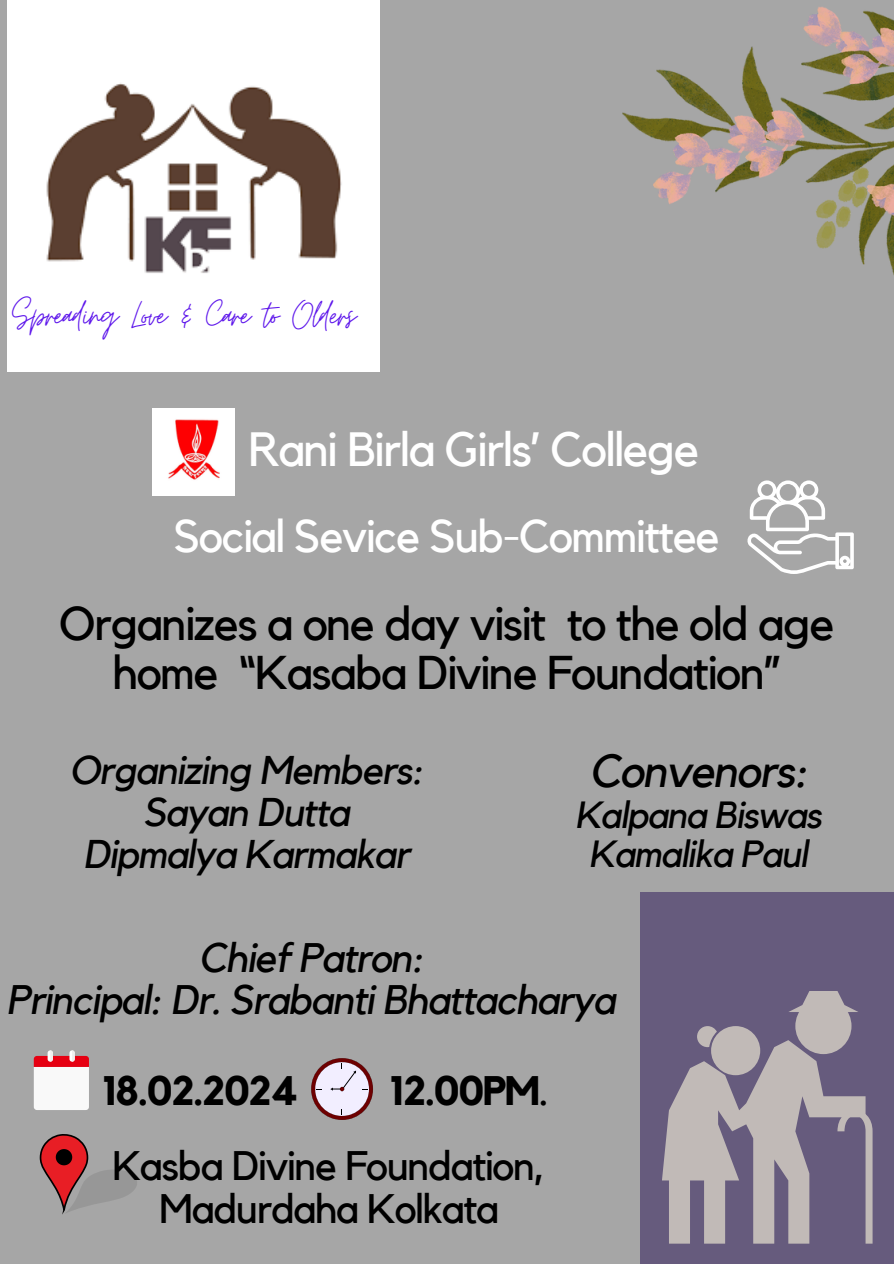
<style>
.page{position:relative;width:894px;height:1264px;background:#fff}
.page>*{position:absolute;margin:0;border:0;box-sizing:border-box;transform-origin:0 0}
.t1{font:47.85px "Kollektif";letter-spacing:-.03em;color:#fff}
.t2{font:47.1px/49.1px "Kollektif";letter-spacing:-.03em;color:#000;text-align:center}
.t3{font:italic 46.2px "Kollektif";letter-spacing:-.03em;color:#000}
.t4{font:45.6px "Kollektif";letter-spacing:-.03em;color:#fff}
.t5{font:41.4px "Moon Time";letter-spacing:-.03em;color:#5e17eb}
.t6{font:italic 41.1px "Kollektif";letter-spacing:-.03em;color:#000}
.t7{font:41.1px/42.8px "Kollektif";letter-spacing:-.03em;color:#000;text-align:center}
.t8{font:700 41.1px "Kollektif";letter-spacing:-.03em;color:#000}
.t9{font:italic 39.9px "Kollektif";letter-spacing:-.03em;color:#000}
.t10{font:italic 37.65px "Kollektif";letter-spacing:-.03em;color:#000}
.s1{font-weight:400}
</style>
<div class="page">
<div style="left:0;top:0;width:893px;height:1263px;background:#a6a6a6"></div>
<div style="left:640px;top:892px;width:253px;height:371px;background:#665b7d"></div>
<img style="left:8px;top:0;width:371px;height:371px">
<svg style="left:662px;top:1026px;width:210px;height:216px"></svg>
<div style="left:795px;top:997px;width:56px;height:57px;background:#c1bab7;border-radius:50%"></div>
<svg style="left:789px;top:991px;width:69px;height:21px"></svg>
<img style="left:152px;top:408px;width:82px;height:88px">
<svg style="left:747px;top:480px;width:106px;height:94px"></svg>
<svg style="left:40px;top:1134px;width:97px;height:80px"></svg>
<svg style="left:34px;top:1050px;width:55px;height:60px;background:#eec8cb"></svg>
<svg style="left:311px;top:1058px;width:62px;height:61px"></svg>
<img style="left:622px;top:7px;width:271px;height:265px">
<p class="t5" style="left:12px;top:290px;width:345px">Spreading Love &amp; Care to Olders</p>
<p class="t1" style="left:248px;top:427px;width:452px">Rani Birla Girls’ College</p>
<h1 class="t4" style="left:174px;top:515px;width:547px">Social Sevice Sub-Committee</h1>
<h1 class="t2" style="left:59px;top:600px;width:776px">Organizes a one day visit to the old age home “Kasaba Divine Foundation”</h1>
<p class="t9" style="left:69px;top:752px;width:355px">Organizing Members:</p>
<p class="t9" style="left:143px;top:793px;width:208px">Sayan Dutta</p>
<p class="t9" style="left:83px;top:835px;width:328px">Dipmalya Karmakar</p>
<p class="t3" style="left:589px;top:750px;width:220px">Convenors:</p>
<p class="t10" style="left:575px;top:797px;width:248px">Kalpana Biswas</p>
<p class="t10" style="left:588px;top:836px;width:220px">Kamalika Paul</p>
<p class="t6" style="left:198px;top:938px;width:226px">Chief Patron:</p>
<h3 class="t6" style="left:7px;top:981px;width:610px">Principal: Dr. Srabanti Bhattacharya</h3>
<p class="t8" style="left:102px;top:1071px;width:198px">18.02.2024</p>
<p class="t8" style="left:389px;top:1071px;width:161px">12.00PM<span class="s1">.</span></p>
<h1 class="t7" style="left:112px;top:1145px;width:434px">Kasba Divine Foundation,<br>Madurdaha Kolkata</h1>
</div>
